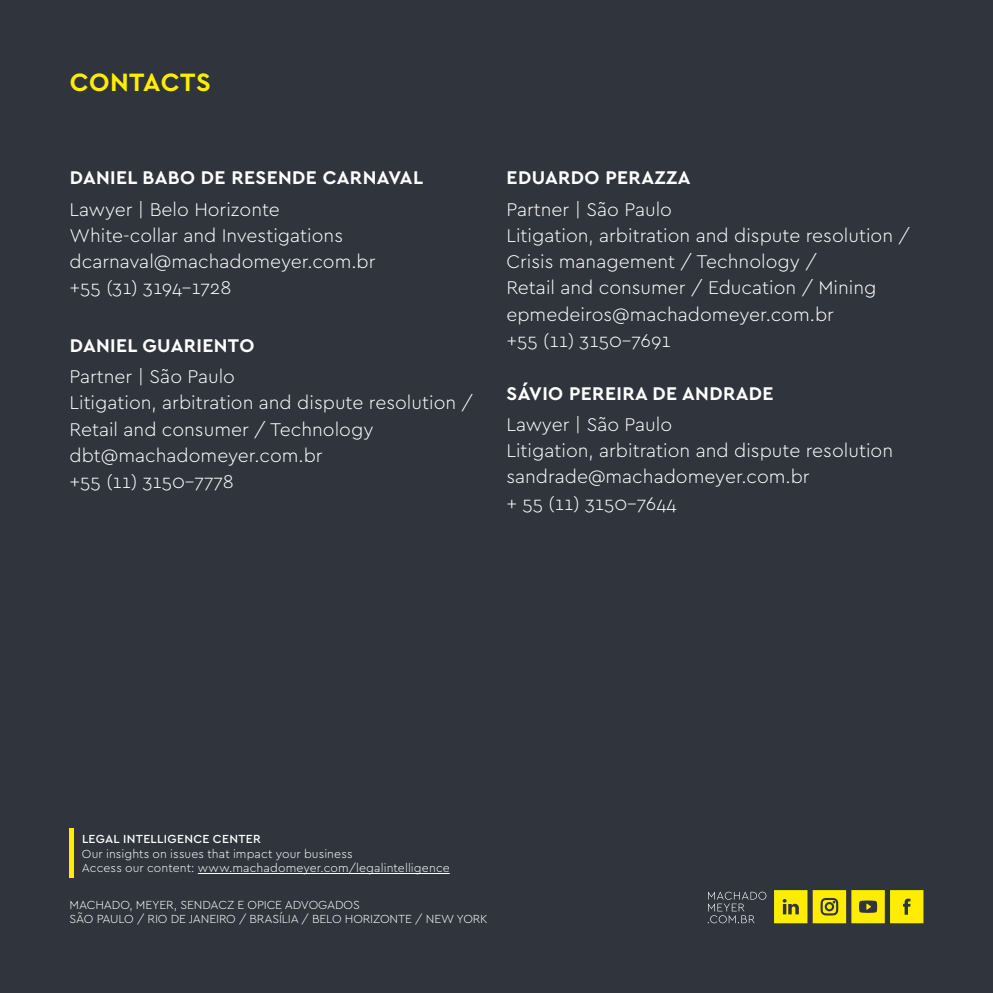
<style>
.page{position:relative;width:993px;height:993px;background:#fff}
.page>*{position:absolute;margin:0;border:0;box-sizing:border-box;transform-origin:0 0}
.t1{font:700 26.25px "Cera";letter-spacing:.02em;color:#ffed00}
.t2{font:300 19.25px/26.2px "Cera";color:#fff}
.t3{font:700 19.25px "Cera";letter-spacing:.02em;color:#fff}
.t4{font:300 12.25px/14.7px "Cera";letter-spacing:-.005em;color:#fff}
.t5{font:500 12.25px "Cera";letter-spacing:.025em;color:#fff}
</style>
<div class="page">
<div style="left:0;top:0;width:992px;height:992px;background:#30343c"></div>
<svg style="left:708px;top:891px;width:58px;height:31px"></svg>
<svg style="left:851px;top:890px;width:72px;height:32px"></svg>
<svg style="left:774px;top:890px;width:71px;height:32px;background:#d4c60c"></svg>
<hr style="left:198px;top:872px;width:251px;height:1px;background:#fff">
<div style="left:69px;top:827px;width:5px;height:50px;background:#ffed00"></div>
<h1 class="t1" style="left:70px;top:64px;width:142px">CONTACTS</h1>
<p class="t3" style="left:70px;top:165px;width:355px">DANIEL BABO DE RESENDE CARNAVAL</p>
<p class="t2" style="left:69px;top:195px;width:307px">Lawyer | Belo Horizonte<br>White-collar and Investigations dcarnaval@machadomeyer.com.br +55 (31) 3194-1728</p>
<p class="t3" style="left:70px;top:332px;width:186px">DANIEL GUARIENTO</p>
<p class="t2" style="left:69px;top:362px;width:405px">Partner | São Paulo<br>Litigation, arbitration and dispute resolution /<br>Retail and consumer / Technology dbt@machadomeyer.com.br<br>+55 (11) 3150-7778</p>
<p class="t3" style="left:506px;top:165px;width:185px">EDUARDO PERAZZA</p>
<p class="t2" style="left:506px;top:195px;width:405px">Partner | São Paulo<br>Litigation, arbitration and dispute resolution /<br>Crisis management / Technology /<br>Retail and consumer / Education / Mining epmedeiros@machadomeyer.com.br<br>+55 (11) 3150-7691</p>
<p class="t3" style="left:506px;top:380px;width:268px">SÁVIO PEREIRA DE ANDRADE</p>
<p class="t2" style="left:506px;top:410px;width:388px">Lawyer | São Paulo<br>Litigation, arbitration and dispute resolution sandrade@machadomeyer.com.br<br>+ 55 (11) 3150-7644</p>
<p class="t5" style="left:82px;top:830px;width:180px">LEGAL INTELLIGENCE CENTER</p>
<p class="t4" style="left:82px;top:845px;width:369px">Our insights on issues that impact your business<br>Access our content: www.machadomeyer.com/legalintelligence</p>
<p class="t4" style="left:69px;top:896px;width:419px">MACHADO, MEYER, SENDACZ E OPICE ADVOGADOS<br>SÃO PAULO / RIO DE JANEIRO / BRASÍLIA / BELO HORIZONTE / NEW YORK</p>
</div>
